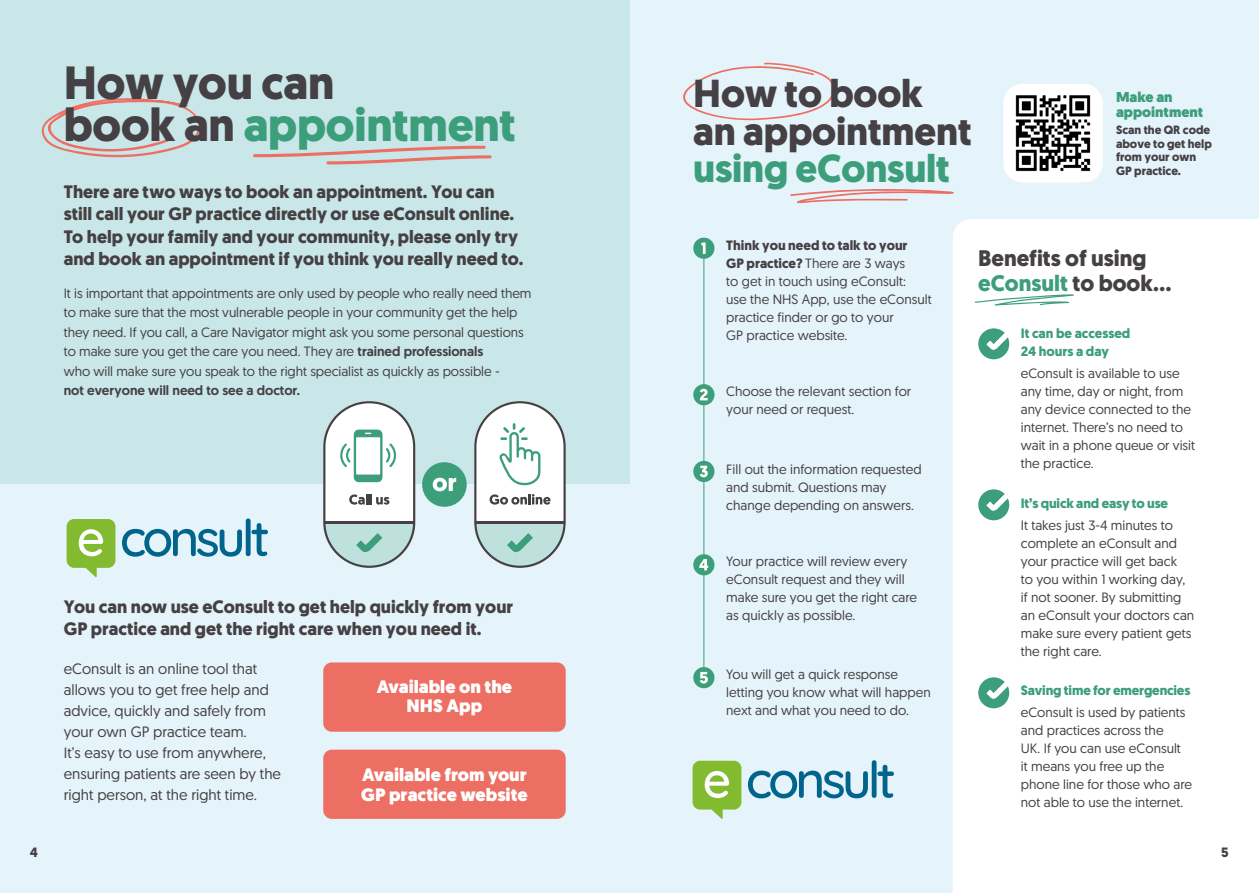
<style>
.page{position:relative;width:1259px;height:893px;background:#e5f3fa}
.page>*{position:absolute;margin:0;border:0;box-sizing:border-box;transform-origin:0 0}
.t1{font:700 46.5px/42.8px "Geomanist";letter-spacing:-.005em;color:#454043}
.t2{font:700 39px/37.5px "Geomanist";letter-spacing:-.005em;color:#454043}
.t3{font:700 39px "Geomanist";letter-spacing:-.005em;color:#3c9e7a}
.t4{font:700 22.5px/25.5px "Geomanist";color:#454043}
.t5{font:700 18px/22.5px "Geomanist";color:#454043}
.t6{font:900 18px/19.5px "Geomanist";color:#fff;text-align:center}
.t7{font:15px/21px "Geomanist";color:#454043}
.t8{font:900 14.4px/14.2px "Geomanist";color:#3c9e7a}
.t9{font:13.5px/18px "Geomanist";color:#454043}
.t10{font:700 13.5px/18px "Geomanist";letter-spacing:-.01em;color:#3c9e7a}
.t11{font:500 13.5px "Geomanist";letter-spacing:-.005em;color:#454043}
.t12{font:700 13.5px "Geomanist";color:#454043}
.t13{font:700 12px/13.5px "Geomanist";color:#454043}
.s1{color:#3c9e7a}
.s2{font-weight:500}
.s3{font-weight:700}
</style>
<div class="page">
<hr style="left:703px;top:256px;width:1px;height:418px;background:#3c9e7a">
<div style="left:0;top:0;width:629px;height:484px;background:#c9e6e8"></div>
<svg style="left:790px;top:189px;width:164px;height:14px"></svg>
<svg style="left:683px;top:62px;width:152px;height:58px"></svg>
<svg style="left:122px;top:518px;width:146px;height:39px"></svg>
<svg style="left:67px;top:519px;width:48px;height:58px;background:#a0cb66"></svg>
<svg style="left:41px;top:98px;width:160px;height:60px"></svg>
<svg style="left:253px;top:146px;width:239px;height:18px"></svg>
<svg style="left:748px;top:760px;width:146px;height:38px"></svg>
<svg style="left:692px;top:761px;width:49px;height:58px;background:#a1cc69"></svg>
<div style="left:953px;top:219px;width:306px;height:674px;background:#fff"></div>
<div style="left:323px;top:662px;width:243px;height:70px;background:#ed6e63;border-radius:9px"></div>
<div style="left:323px;top:750px;width:243px;height:69px;background:#ed6e63;border-radius:9px"></div>
<svg style="left:978px;top:328px;width:31px;height:31px"></svg>
<svg style="left:978px;top:489px;width:31px;height:31px"></svg>
<svg style="left:978px;top:677px;width:31px;height:31px"></svg>
<svg style="left:975px;top:293px;width:99px;height:13px"></svg>
<div style="left:693px;top:238px;width:21px;height:21px;background:#3c9e7a;border-radius:50%"></div>
<svg style="left:701px;top:242px;width:4px;height:12px"></svg>
<div style="left:693px;top:461px;width:21px;height:21px;background:#3c9e7a;border-radius:50%"></div>
<svg style="left:700px;top:466px;width:7px;height:11px"></svg>
<div style="left:693px;top:384px;width:21px;height:21px;background:#3c9e7a;border-radius:50%"></div>
<svg style="left:700px;top:389px;width:7px;height:11px"></svg>
<div style="left:693px;top:554px;width:21px;height:21px;background:#3c9e7a;border-radius:50%"></div>
<svg style="left:699px;top:559px;width:9px;height:11px"></svg>
<div style="left:693px;top:667px;width:21px;height:21px;background:#3c9e7a;border-radius:50%"></div>
<svg style="left:700px;top:672px;width:8px;height:11px"></svg>
<div style="left:1003px;top:84px;width:99px;height:98px;background:#fff;border-radius:19px"></div>
<img style="left:1016px;top:95px;width:74px;height:76px">
<svg style="left:323px;top:401px;width:92px;height:167px;background:#d2e0de"></svg>
<div style="left:422px;top:462px;width:45px;height:45px;background:#3c9e7a;border-radius:50%"></div>
<svg style="left:433px;top:478px;width:23px;height:13px"></svg>
<svg style="left:474px;top:401px;width:92px;height:167px;background:#d3e0de"></svg>
<h1 class="t1" style="left:64px;top:61px;width:454px">How you can<br>book an <span class="s1">appointment</span></h1>
<h3 class="t5" style="left:64px;top:180px;width:461px">There are two ways to book an appointment. You can still call your GP practice directly or use eConsult online.<br>To help your family and your community, please only try and book an appointment if you think you really need to.</h3>
<p class="t9" style="left:64px;top:283px;width:469px;line-height:19.5px">It is important that appointments are only used by people who really need them to make sure that the most vulnerable people in your community get the help they need. If you call, a Care Navigator might ask you some personal questions to make sure you get the care you need. They are <span class="s2">trained professionals<br></span>who will make sure you speak to the right specialist as quickly as possible -</p>
<p class="t11" style="left:64px;top:381px;width:238px">not everyone will need to see a doctor.</p>
<h3 class="t5" style="left:64px;top:595px;width:451px">You can now use eConsult to get help quickly from your<br>GP practice and get the right care when you need it.</h3>
<p class="t7" style="left:64px;top:658px;width:219px">eConsult is an online tool that allows you to get free help and advice, quickly and safely from your own GP practice team.<br>It’s easy to use from anywhere, ensuring patients are seen by the right person, at the right time.</p>
<h3 class="t6" style="left:377px;top:677px;width:137px">Available on the<br>NHS App</h3>
<h3 class="t6" style="left:361px;top:765px;width:168px;text-align:left">Available from your<br>GP practice website</h3>
<h2 class="t2" style="left:693px;top:75px;width:280px">How to book an appointment</h2>
<h2 class="t3" style="left:693px;top:143px;width:258px">using eConsult</h2>
<p class="t8" style="left:1116px;top:90px;width:89px">Make an appointment</p>
<p class="t13" style="left:1116px;top:123px;width:97px">Scan the QR code above to get help from your own<br>GP practice.</p>
<p class="t9" style="left:726px;top:235px;width:207px"><span class="s3">Think you need to talk to your<br>GP practice?</span> There are 3 ways<br>to get in touch using eConsult:<br>use the NHS App, use the eConsult practice finder or go to your<br>GP practice website.</p>
<p class="t9" style="left:726px;top:382px;width:186px">Choose the relevant section for your need or request.</p>
<p class="t9" style="left:726px;top:460px;width:197px">Fill out the information requested and submit. Questions may change depending on answers.</p>
<p class="t9" style="left:726px;top:552px;width:192px">Your practice will review every eConsult request and they will make sure you get the right care as quickly as possible.</p>
<p class="t9" style="left:726px;top:664px;width:206px">You will get a quick response letting you know what will happen next and what you need to do.</p>
<h3 class="t4" style="left:978px;top:245px;width:195px">Benefits of using <span class="s1">eConsult</span> to book...</h3>
<p class="t10" style="left:1020px;top:324px;width:111px">It can be accessed<br>24 hours a day</p>
<p class="t9" style="left:1020px;top:364px;width:176px">eConsult is available to use any time, day or night, from any device connected to the internet. There’s no need to wait in a phone queue or visit the practice.</p>
<p class="t10" style="left:1020px;top:494px;width:149px">It’s quick and easy to use</p>
<p class="t9" style="left:1020px;top:516px;width:175px">It takes just 3-4 minutes to complete an eConsult and your practice will get back<br>to you within 1 working day, if not sooner. By submitting an eConsult your doctors can make sure every patient gets the right care.</p>
<p class="t10" style="left:1020px;top:681px;width:171px">Saving time for emergencies</p>
<p class="t9" style="left:1020px;top:703px;width:173px">eConsult is used by patients and practices across the<br>UK. If you can use eConsult<br>it means you free up the phone line for those who are not able to use the internet.</p>
<p class="t12" style="left:30px;top:844px;width:10px">4</p>
<p class="t12" style="left:1221px;top:844px;width:9px">5</p>
</div>
